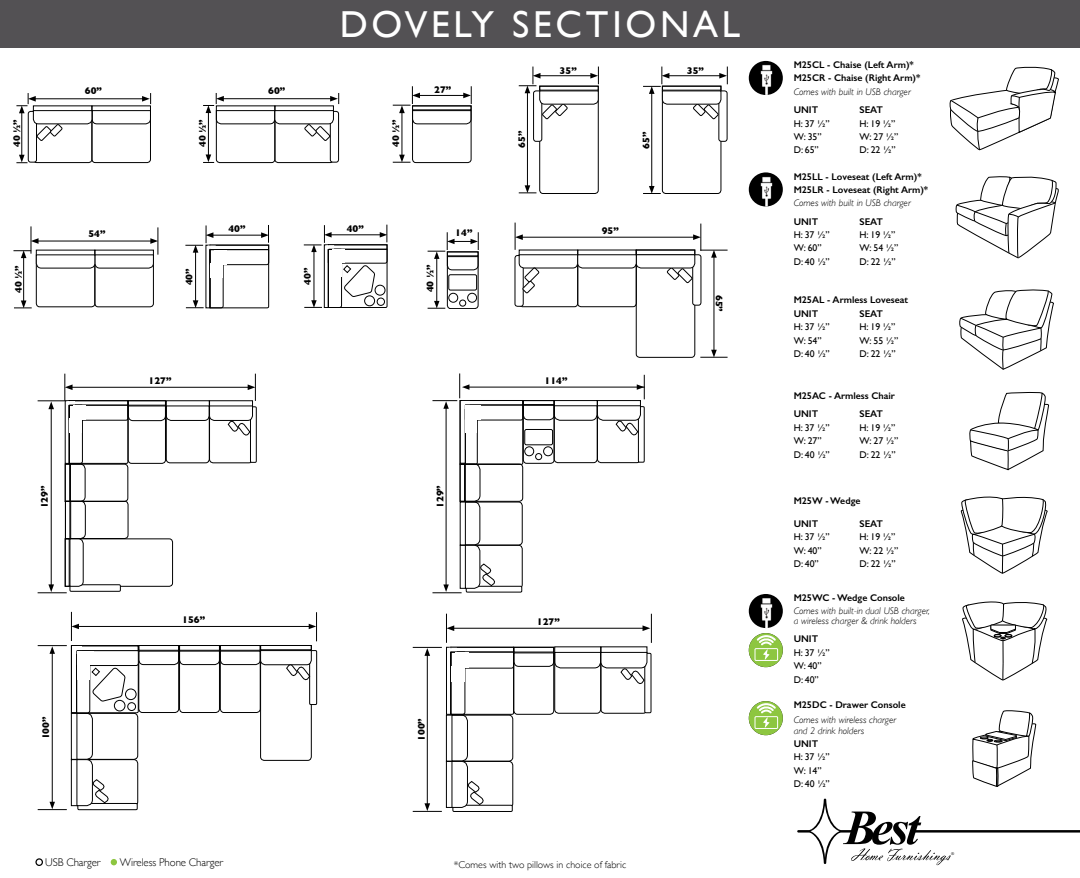
<style>
.page{position:relative;width:1080px;height:878px;background:#fff}
.page>*{position:absolute;margin:0;border:0;box-sizing:border-box;transform-origin:0 0}
.t1{font:37.5px "Gill Sans";letter-spacing:.1em;color:#fff}
.t2{font:300 11.25px "Gill Sans";letter-spacing:-.01em;color:#000}
.t3{font:300 10px "Gill Sans";color:#000}
.t4{font:700 9.88px "Gill Sans";color:#000}
.t5{font:600 9.75px/13.4px "Gill Sans";color:#000}
.t6{font:9.75px/13.4px "Gill Sans";color:#000}
.t7{font:italic 300 9.75px/10.4px "Gill Sans";color:#000}
.t8{font:4.25px "Times";color:#000}
</style>
<div class="page">
<svg style="left:797px;top:798px;width:283px;height:67px"></svg>
<div style="left:0;top:0;width:1080px;height:48px;background:#535154"></div>
<svg style="left:950px;top:66px;width:109px;height:84px"></svg>
<svg style="left:955px;top:176px;width:104px;height:82px"></svg>
<svg style="left:959px;top:289px;width:95px;height:81px"></svg>
<svg style="left:969px;top:392px;width:80px;height:78px"></svg>
<svg style="left:960px;top:496px;width:88px;height:78px"></svg>
<svg style="left:972px;top:710px;width:64px;height:76px"></svg>
<svg style="left:185px;top:225px;width:84px;height:83px"></svg>
<svg style="left:13px;top:226px;width:146px;height:82px"></svg>
<svg style="left:515px;top:222px;width:213px;height:136px"></svg>
<svg style="left:16px;top:93px;width:135px;height:70px"></svg>
<svg style="left:393px;top:86px;width:79px;height:77px"></svg>
<svg style="left:203px;top:93px;width:136px;height:70px"></svg>
<div style="left:250px;top:406px;width:7px;height:57px;border:1px solid #000"></div>
<svg style="left:38px;top:373px;width:218px;height:220px"></svg>
<div style="left:644px;top:653px;width:7px;height:60px;border:1px solid #000"></div>
<svg style="left:413px;top:613px;width:237px;height:199px"></svg>
<hr style="left:651px;top:613px;width:1px;height:30px;background:#000">
<svg style="left:519px;top:67px;width:80px;height:127px"></svg>
<svg style="left:643px;top:67px;width:85px;height:127px"></svg>
<svg style="left:962px;top:601px;width:85px;height:79px"></svg>
<svg style="left:304px;top:225px;width:84px;height:83px"></svg>
<svg style="left:428px;top:232px;width:51px;height:77px"></svg>
<div style="left:448px;top:274px;width:29px;height:16px;border:1px solid #000;border-radius:2px"></div>
<div style="left:459px;top:300px;width:7px;height:6px;border:1px solid #000;border-radius:50%"></div>
<div style="left:467px;top:293px;width:10px;height:9px;border:1px solid #000;border-radius:50%"></div>
<div style="left:448px;top:293px;width:10px;height:9px;border:1px solid #000;border-radius:50%"></div>
<hr style="left:432px;top:592px;width:30px;height:1px;background:#000">
<svg style="left:432px;top:373px;width:213px;height:219px"></svg>
<svg style="left:38px;top:612px;width:279px;height:198px"></svg>
<img style="left:749px;top:61px;width:34px;height:34px;border-radius:17px">
<img style="left:749px;top:172px;width:34px;height:34px;border-radius:17px">
<img style="left:749px;top:594px;width:34px;height:34px;border-radius:17px">
<svg style="left:749px;top:633px;width:34px;height:34px"></svg>
<svg style="left:749px;top:701px;width:34px;height:34px"></svg>
<div style="left:35px;top:858px;width:8px;height:8px;border:1px solid #000;border-radius:50%"></div>
<div style="left:111px;top:858px;width:6px;height:7px;background:#8dc640;border-radius:50%"></div>
<p class="t4" style="left:9px;top:147px;width:30px;rotate:-90deg">40 ½”</p>
<p class="t4" style="left:11px;top:293px;width:30px;rotate:-90deg">40 ½”</p>
<p class="t4" style="left:85px;top:83px;width:19px">60”</p>
<p class="t4" style="left:88px;top:226px;width:19px">54”</p>
<p class="t4" style="left:37px;top:508px;width:25px;rotate:-90deg">129”</p>
<p class="t4" style="left:38px;top:739px;width:25px;rotate:-90deg">100”</p>
<p class="t4" style="left:195px;top:147px;width:30px;rotate:-90deg">40 ½”</p>
<p class="t4" style="left:268px;top:83px;width:19px">60”</p>
<p class="t4" style="left:181px;top:285px;width:19px;rotate:-90deg">40”</p>
<p class="t4" style="left:228px;top:221px;width:19px">40”</p>
<p class="t4" style="left:300px;top:285px;width:19px;rotate:-90deg">40”</p>
<p class="t4" style="left:149px;top:373px;width:25px">127”</p>
<h1 class="t1" style="left:340px;top:2px;width:402px">DOVELY SECTIONAL</h1>
<p class="t4" style="left:388px;top:147px;width:30px;rotate:-90deg">40 ½”</p>
<p class="t4" style="left:434px;top:81px;width:19px">27”</p>
<p class="t4" style="left:347px;top:220px;width:19px">40”</p>
<p class="t4" style="left:422px;top:292px;width:30px;rotate:-90deg">40 ½”</p>
<p class="t4" style="left:455px;top:225px;width:19px">14”</p>
<p class="t4" style="left:514px;top:148px;width:19px;rotate:-90deg">65”</p>
<p class="t4" style="left:560px;top:63px;width:19px">35”</p>
<p class="t4" style="left:638px;top:149px;width:19px;rotate:-90deg">65”</p>
<p class="t4" style="left:602px;top:223px;width:19px">95”</p>
<p class="t4" style="left:545px;top:373px;width:25px">114”</p>
<p class="t4" style="left:687px;top:63px;width:19px">35”</p>
<p class="t4" style="left:727px;top:295px;width:19px;rotate:90deg">65”</p>
<p class="t4" style="left:432px;top:508px;width:25px;rotate:-90deg">129”</p>
<p class="t4" style="left:182px;top:612px;width:25px">156”</p>
<p class="t4" style="left:414px;top:741px;width:25px;rotate:-90deg">100”</p>
<p class="t4" style="left:537px;top:614px;width:25px">127”</p>
<p class="t2" style="left:45px;top:853px;width:57px">USB Charger</p>
<p class="t2" style="left:120px;top:853px;width:105px">Wireless Phone Charger</p>
<p class="t3" style="left:454px;top:856px;width:174px">*Comes with two pillows in choice of fabric</p>
<p class="t5" style="left:794px;top:58px;width:128px">M25CL - Chaise (Left Arm)*<br>M25CR - Chaise (Right Arm)*</p>
<p class="t7" style="left:794px;top:86px;width:118px">Comes with built in USB charger</p>
<p class="t5" style="left:794px;top:103px;width:26px">UNIT</p>
<p class="t5" style="left:860px;top:103px;width:25px">SEAT</p>
<p class="t6" style="left:794px;top:116px;width:37px">H: 37 ½”</p>
<p class="t6" style="left:860px;top:116px;width:37px">H: 19 ½”</p>
<p class="t6" style="left:794px;top:130px;width:29px">W: 35”</p>
<p class="t6" style="left:860px;top:130px;width:40px">W: 27 ½”</p>
<p class="t6" style="left:794px;top:143px;width:27px">D: 65”</p>
<p class="t6" style="left:860px;top:143px;width:38px">D: 22 ½”</p>
<p class="t5" style="left:794px;top:169px;width:136px">M25LL - Loveseat (Left Arm)*<br>M25LR - Loveseat (Right Arm)*</p>
<p class="t7" style="left:794px;top:198px;width:118px">Comes with built in USB charger</p>
<p class="t5" style="left:794px;top:214px;width:26px">UNIT</p>
<p class="t5" style="left:860px;top:214px;width:25px">SEAT</p>
<p class="t6" style="left:794px;top:228px;width:37px">H: 37 ½”</p>
<p class="t6" style="left:860px;top:228px;width:37px">H: 19 ½”</p>
<p class="t6" style="left:794px;top:241px;width:29px">W: 60”</p>
<p class="t6" style="left:860px;top:241px;width:40px">W: 54 ½”</p>
<p class="t6" style="left:794px;top:255px;width:38px">D: 40 ½”</p>
<p class="t6" style="left:860px;top:255px;width:38px">D: 22 ½”</p>
<p class="t5" style="left:794px;top:293px;width:116px">M25AL - Armless Loveseat<br>UNIT</p>
<p class="t5" style="left:860px;top:307px;width:25px">SEAT</p>
<p class="t6" style="left:794px;top:320px;width:37px">H: 37 ½”</p>
<p class="t6" style="left:860px;top:320px;width:37px">H: 19 ½”</p>
<p class="t6" style="left:794px;top:333px;width:29px">W: 54”</p>
<p class="t6" style="left:860px;top:333px;width:40px">W: 55 ½”</p>
<p class="t6" style="left:794px;top:347px;width:38px">D: 40 ½”</p>
<p class="t6" style="left:860px;top:347px;width:38px">D: 22 ½”</p>
<p class="t5" style="left:794px;top:386px;width:103px;line-height:18.2px">M25AC - Armless Chair<br>UNIT</p>
<p class="t5" style="left:860px;top:407px;width:25px">SEAT</p>
<p class="t6" style="left:794px;top:421px;width:37px">H: 37 ½”</p>
<p class="t6" style="left:860px;top:421px;width:37px">H: 19 ½”</p>
<p class="t6" style="left:794px;top:434px;width:29px">W: 27”</p>
<p class="t6" style="left:860px;top:434px;width:40px">W: 27 ½”</p>
<p class="t6" style="left:794px;top:447px;width:38px">D: 40 ½”</p>
<p class="t6" style="left:860px;top:447px;width:38px">D: 22 ½”</p>
<p class="t5" style="left:794px;top:493px;width:68px">M25W - Wedge</p>
<p class="t5" style="left:794px;top:516px;width:26px">UNIT</p>
<p class="t5" style="left:860px;top:516px;width:25px">SEAT</p>
<p class="t6" style="left:794px;top:530px;width:37px">H: 37 ½”</p>
<p class="t6" style="left:860px;top:530px;width:37px">H: 19 ½”</p>
<p class="t6" style="left:794px;top:543px;width:29px">W: 40”</p>
<p class="t6" style="left:860px;top:543px;width:40px">W: 22 ½”</p>
<p class="t6" style="left:794px;top:557px;width:27px">D: 40”</p>
<p class="t6" style="left:860px;top:557px;width:38px">D: 22 ½”</p>
<p class="t5" style="left:794px;top:591px;width:113px">M25WC - Wedge Console</p>
<p class="t7" style="left:794px;top:605px;width:138px">Comes with built-in dual USB charger, a wireless charger &amp; drink holders</p>
<p class="t5" style="left:794px;top:632px;width:26px">UNIT</p>
<p class="t6" style="left:794px;top:645px;width:37px">H: 37 ½”<br>W: 40”<br>D: 40”</p>
<p class="t5" style="left:794px;top:697px;width:114px">M25DC - Drawer Console</p>
<p class="t7" style="left:794px;top:714px;width:104px">Comes with wireless charger and 2 drink holders</p>
<p class="t5" style="left:794px;top:736px;width:26px">UNIT</p>
<p class="t6" style="left:794px;top:750px;width:38px">H: 37 ½”<br>W: 14”<br>D: 40 ½”</p>
<p class="t8" style="left:951px;top:851px;width:5px">®</p>
</div>
